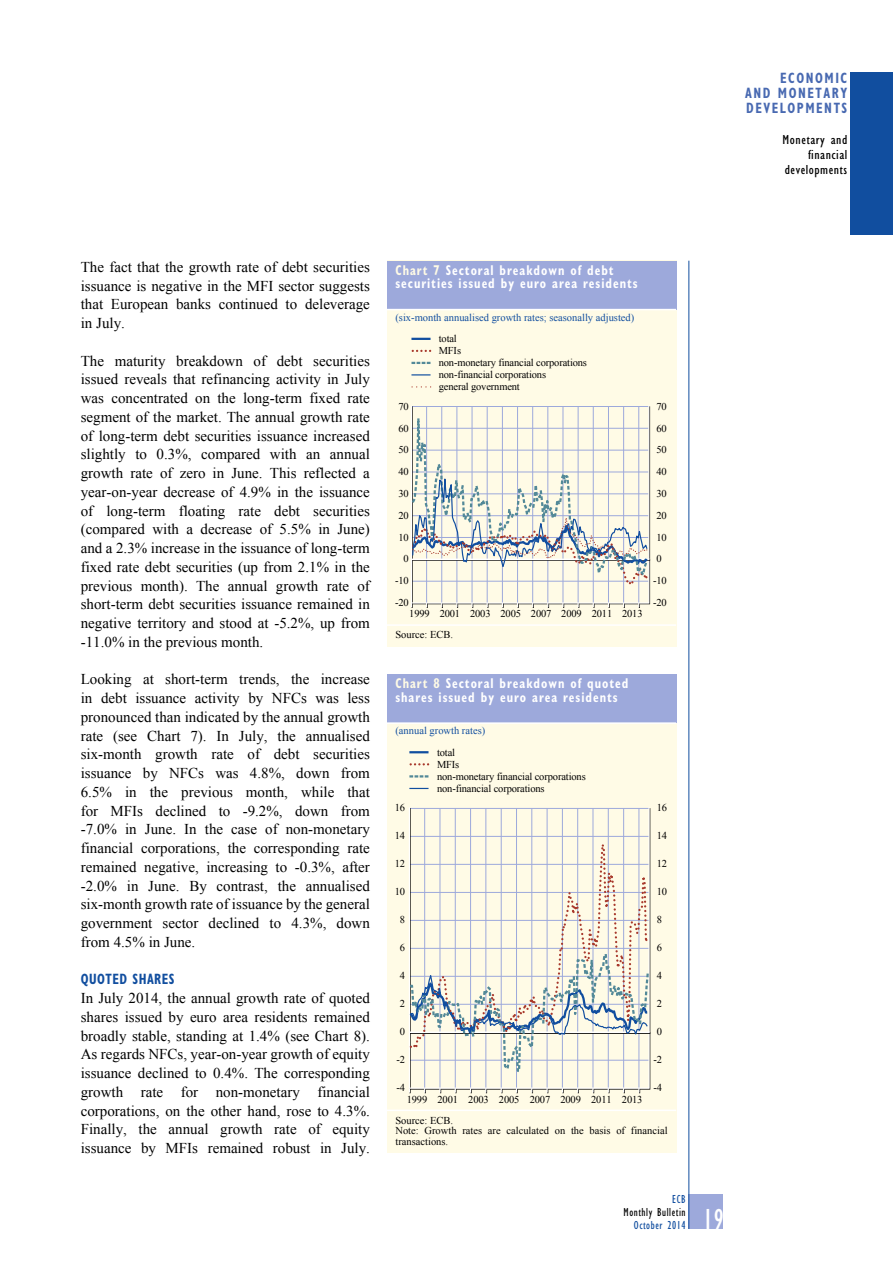
<style>
.page{position:relative;width:893px;height:1263px;background:#fff}
.page>*{position:absolute;margin:0;border:0;box-sizing:border-box;transform-origin:0 0}
.t1{font:condensed 30px "Gill Sans Myriad";color:#fff;scale:.95 1}
.t2{font:15px/18.8px "Times New Roman WGL";color:#000;text-align:justify}
.t3{font:700 condensed 15px/15px "Gill Sans Myriad";letter-spacing:.12em;color:#4869b1;text-align:justify;scale:.85 1}
.t4{font:700 condensed 15px "Gill Sans Myriad";color:#114e9f;scale:.85 1}
.t5{font:700 condensed 14.25px/13.5px "Gill Sans Myriad";letter-spacing:.08em;color:#fff;scale:.85 1}
.t6{font:condensed 13.5px/15px "Gill Sans Myriad";letter-spacing:.035em;color:#000;text-align:right;scale:1.1 1}
.t7{font:condensed 12px "Gill Sans Myriad";letter-spacing:.05em;color:#000;scale:.95 1}
.t8{font:condensed 12px "Gill Sans Myriad";letter-spacing:.05em;color:#114e9f;scale:.95 1}
.t9{font:10.5px/12px "Times New Roman WGL";letter-spacing:-.015em;color:#000}
.t10{font:10.5px "Times New Roman WGL";color:#114e9f}
.s1{color:#fffbe6}
</style>
<div class="page">
<div style="left:689px;top:1195px;width:34px;height:34px;background:#9da9db"></div>
<hr style="left:689px;top:261px;width:1px;height:968px;background:#114e9f">
<div style="left:850px;top:72px;width:43px;height:163px;background:#114e9f"></div>
<div style="left:387px;top:261px;width:289px;height:386px;background:#fffbe6"></div>
<div style="left:387px;top:261px;width:289px;height:49px;background:#9da9db"></div>
<hr style="left:387px;top:309px;width:289px;height:1px;background:#fff">
<hr style="left:387px;top:624px;width:289px;height:2px;background:#fff">
<hr style="left:638px;top:406px;width:1px;height:197px;background:#9da9db">
<hr style="left:623px;top:406px;width:1px;height:197px;background:#9da9db">
<hr style="left:608px;top:406px;width:1px;height:197px;background:#9da9db">
<hr style="left:593px;top:406px;width:1px;height:197px;background:#9da9db">
<hr style="left:578px;top:406px;width:1px;height:197px;background:#9da9db">
<hr style="left:563px;top:406px;width:1px;height:197px;background:#9da9db">
<hr style="left:548px;top:406px;width:1px;height:197px;background:#9da9db">
<hr style="left:532px;top:406px;width:1px;height:197px;background:#9da9db">
<hr style="left:517px;top:406px;width:1px;height:197px;background:#9da9db">
<hr style="left:502px;top:406px;width:1px;height:197px;background:#9da9db">
<hr style="left:487px;top:406px;width:1px;height:197px;background:#9da9db">
<hr style="left:472px;top:406px;width:1px;height:197px;background:#9da9db">
<hr style="left:457px;top:406px;width:1px;height:197px;background:#9da9db">
<hr style="left:441px;top:406px;width:1px;height:197px;background:#9da9db">
<hr style="left:426px;top:406px;width:1px;height:197px;background:#9da9db">
<svg style="left:411px;top:349px;width:239px;height:110px"></svg>
<svg style="left:411px;top:459px;width:239px;height:129px"></svg>
<svg style="left:411px;top:374px;width:20px;height:1px"></svg>
<hr style="left:411px;top:338px;width:20px;height:2px;background:#114e9f">
<svg style="left:412px;top:386px;width:19px;height:1px"></svg>
<svg style="left:413px;top:362px;width:19px;height:2px"></svg>
<svg style="left:413px;top:350px;width:18px;height:2px"></svg>
<div style="left:387px;top:674px;width:289px;height:479px;background:#fffbe6"></div>
<div style="left:387px;top:674px;width:289px;height:49px;background:#9da9db"></div>
<hr style="left:387px;top:722px;width:289px;height:2px;background:#fff">
<hr style="left:387px;top:1109px;width:289px;height:2px;background:#fff">
<hr style="left:639px;top:808px;width:1px;height:280px;background:#9da9db">
<hr style="left:623px;top:808px;width:1px;height:280px;background:#9da9db">
<hr style="left:608px;top:808px;width:1px;height:280px;background:#9da9db">
<hr style="left:593px;top:808px;width:1px;height:280px;background:#9da9db">
<hr style="left:577px;top:808px;width:1px;height:280px;background:#9da9db">
<hr style="left:562px;top:808px;width:1px;height:280px;background:#9da9db">
<hr style="left:547px;top:808px;width:1px;height:280px;background:#9da9db">
<hr style="left:532px;top:808px;width:1px;height:280px;background:#9da9db">
<hr style="left:516px;top:808px;width:1px;height:280px;background:#9da9db">
<hr style="left:501px;top:808px;width:1px;height:280px;background:#9da9db">
<hr style="left:486px;top:808px;width:1px;height:280px;background:#9da9db">
<hr style="left:470px;top:808px;width:1px;height:280px;background:#9da9db">
<hr style="left:455px;top:808px;width:1px;height:280px;background:#9da9db">
<hr style="left:440px;top:808px;width:1px;height:280px;background:#9da9db">
<hr style="left:424px;top:808px;width:1px;height:280px;background:#9da9db">
<svg style="left:409px;top:832px;width:241px;height:85px"></svg>
<svg style="left:409px;top:917px;width:241px;height:157px"></svg>
<svg style="left:409px;top:788px;width:19px;height:1px"></svg>
<svg style="left:409px;top:751px;width:19px;height:2px"></svg>
<svg style="left:411px;top:775px;width:18px;height:2px"></svg>
<svg style="left:411px;top:763px;width:18px;height:2px"></svg>
<p class="t3" style="left:745px;top:71px;width:121px;text-indent:35px">Economic and monetary developments</p>
<p class="t6" style="left:783px;top:132px;width:60px">Monetary and financial developments</p>
<p class="t2" style="left:81px;top:257px;width:291px">The fact that the growth rate of debt securities issuance is negative in the MFI sector suggests that European banks continued to deleverage in July.</p>
<p class="t2" style="left:81px;top:351px;width:291px">The maturity breakdown of debt securities issued reveals that refinancing activity in July was concentrated on the long-term fixed rate segment of the market. The annual growth rate of long-term debt securities issuance increased slightly to 0.3%, compared with an annual growth rate of zero in June. This reflected a year-on-year decrease of 4.9% in the issuance of long-term floating rate debt securities (compared with a decrease of 5.5% in June) and a 2.3% increase in the issuance of long-term fixed rate debt securities (up from 2.1% in the previous month). The annual growth rate of short-term debt securities issuance remained in negative territory and stood at -5.2%, up from -11.0% in the previous month.</p>
<p class="t2" style="left:81px;top:670px;width:291px">Looking at short-term trends, the increase in debt issuance activity by NFCs was less pronounced than indicated by the annual growth rate (see Chart 7). In July, the annualised six-month growth rate of debt securities issuance by NFCs was 4.8%, down from 6.5% in the previous month, while that for MFIs declined to -9.2%, down from -7.0% in June. In the case of non-monetary financial corporations, the corresponding rate remained negative, increasing to -0.3%, after -2.0% in June. By contrast, the annualised six-month growth rate of issuance by the general government sector declined to 4.3%, down from 4.5% in June.</p>
<p class="t4" style="left:81px;top:970px;width:20px">QUOTED</p>
<p class="t4" style="left:132px;top:970px;width:10px">SHARES</p>
<p class="t2" style="left:81px;top:988px;width:291px">In July 2014, the annual growth rate of quoted shares issued by euro area residents remained broadly stable, standing at 1.4% (see Chart 8).<br>As regards NFCs, year-on-year growth of equity issuance declined to 0.4%. The corresponding growth rate for non-monetary financial corporations, on the other hand, rose to 4.3%.<br>Finally, the annual growth rate of equity issuance by MFIs remained robust in July.</p>
<p class="t5" style="left:395px;top:263px;width:286px"><span class="s1">chart 7</span> sectoral breakdown of debt securities issued by euro area residents</p>
<p class="t10" style="left:395px;top:310px;width:240px">(six-month annualised growth rates; seasonally adjusted)</p>
<p class="t9" style="left:439px;top:332px;width:150px">total<br>MFIs<br>non-monetary financial corporations non-financial corporations<br>general government</p>
<p class="t9" style="left:398px;top:400px;width:12px">70</p>
<p class="t9" style="left:656px;top:400px;width:12px">70</p>
<p class="t9" style="left:398px;top:422px;width:12px">60</p>
<p class="t9" style="left:656px;top:422px;width:12px">60</p>
<p class="t9" style="left:398px;top:444px;width:12px">50</p>
<p class="t9" style="left:656px;top:444px;width:12px">50</p>
<p class="t9" style="left:398px;top:465px;width:12px">40</p>
<p class="t9" style="left:656px;top:465px;width:12px">40</p>
<p class="t9" style="left:398px;top:487px;width:12px">30</p>
<p class="t9" style="left:656px;top:487px;width:12px">30</p>
<p class="t9" style="left:398px;top:509px;width:12px">20</p>
<p class="t9" style="left:656px;top:509px;width:12px">20</p>
<p class="t9" style="left:398px;top:526px;width:12px;line-height:21.8px;text-align:center">10<br>0</p>
<p class="t9" style="left:656px;top:526px;width:12px;line-height:21.8px">10<br>0</p>
<p class="t9" style="left:395px;top:574px;width:15px">-10</p>
<p class="t9" style="left:653px;top:574px;width:15px">-10</p>
<p class="t9" style="left:395px;top:596px;width:15px">-20</p>
<p class="t9" style="left:653px;top:596px;width:15px">-20</p>
<p class="t9" style="left:409px;top:608px;width:235px">1999 2001 2003 2005 2007 2009 2011 2013</p>
<p class="t9" style="left:395px;top:629px;width:59px">Source: ECB.</p>
<p class="t5" style="left:395px;top:677px;width:275px"><span class="s1">chart 8</span> sectoral breakdown of quoted shares issued by euro area residents</p>
<p class="t10" style="left:395px;top:724px;width:91px">(annual growth rates)</p>
<p class="t9" style="left:437px;top:746px;width:150px">total<br>MFIs<br>non-monetary financial corporations non-financial corporations</p>
<p class="t9" style="left:395px;top:802px;width:12px">16</p>
<p class="t9" style="left:657px;top:802px;width:12px">16</p>
<p class="t9" style="left:395px;top:830px;width:12px">14</p>
<p class="t9" style="left:657px;top:830px;width:12px">14</p>
<p class="t9" style="left:395px;top:858px;width:12px">12</p>
<p class="t9" style="left:657px;top:858px;width:12px">12</p>
<p class="t9" style="left:395px;top:886px;width:12px">10</p>
<p class="t9" style="left:657px;top:886px;width:12px">10</p>
<p class="t9" style="left:400px;top:914px;width:7px">8</p>
<p class="t9" style="left:657px;top:914px;width:7px">8</p>
<p class="t9" style="left:400px;top:942px;width:7px">6</p>
<p class="t9" style="left:657px;top:942px;width:7px">6</p>
<p class="t9" style="left:400px;top:970px;width:7px">4</p>
<p class="t9" style="left:657px;top:970px;width:7px">4</p>
<p class="t9" style="left:400px;top:997px;width:7px">2</p>
<p class="t9" style="left:657px;top:998px;width:7px">2</p>
<p class="t9" style="left:400px;top:1025px;width:7px">0</p>
<p class="t9" style="left:657px;top:1026px;width:7px">0</p>
<p class="t9" style="left:396px;top:1053px;width:10px">-2</p>
<p class="t9" style="left:653px;top:1053px;width:10px">-2</p>
<p class="t9" style="left:396px;top:1081px;width:10px">-4</p>
<p class="t9" style="left:653px;top:1081px;width:10px">-4</p>
<p class="t9" style="left:407px;top:1093px;width:237px">1999 2001 2003 2005 2007 2009 2011 2013</p>
<p class="t9" style="left:395px;top:1115px;width:274px;line-height:10.5px">Source: ECB.<br>Note: Growth rates are calculated on the basis of financial transactions.</p>
<p class="t8" style="left:672px;top:1192px;width:16px">ECB</p>
<p class="t7" style="left:624px;top:1205px;width:67px">Monthly Bulletin</p>
<p class="t8" style="left:634px;top:1218px;width:56px">October 2014</p>
<h1 class="t1" style="left:703px;top:1201px;width:23px">19</h1>
</div>
